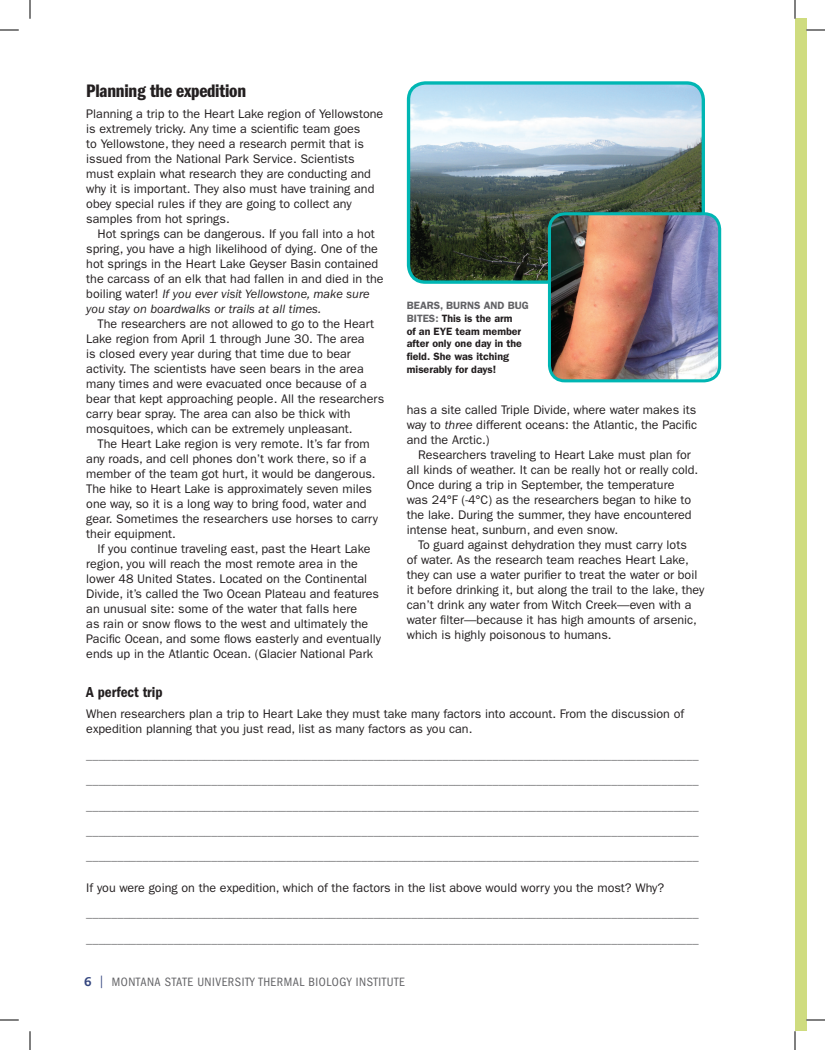
<style>
.page{position:relative;width:825px;height:1050px;background:#fff}
.page>*{position:absolute;margin:0;border:0;box-sizing:border-box;transform-origin:0 0}
.t1{font:18.75px "ITC Franklin Gothic Std Dm Cp";letter-spacing:-.01em;color:#231f20;scale:1.14 1}
.t2{font:15px "ITC Franklin Gothic Std Dm Cd";color:#231f20}
.t3{font:12.5px/15px "ITC Franklin Gothic Std";color:#231f20}
.t4{font:12.5px/25.6px "ITC Franklin Gothic Std";color:#57585a;text-align:justify}
.t5{font:condensed 12.5px "ITC Franklin Gothic Std";letter-spacing:.04em;color:#636366}
.t6{font:600 10.62px/12.8px "ITC Franklin Gothic Std";color:#231f20}
.s1{font-style:italic}
.s2{color:#636366}
.s3{font-family:"Caecilia LT Std";font-weight:800;font-stretch:normal;color:#354780}
.s4{color:#354780}
</style>
<div class="page">
<div style="left:795px;top:19px;width:11px;height:1012px;background:#cfdc7f"></div>
<svg style="left:30px;top:1031px;width:1px;height:19px"></svg>
<svg style="left:30px;top:0;width:1px;height:19px"></svg>
<svg style="left:0;top:1020px;width:19px;height:1px"></svg>
<svg style="left:0;top:30px;width:19px;height:1px"></svg>
<svg style="left:794px;top:1031px;width:2px;height:19px"></svg>
<svg style="left:794px;top:0;width:2px;height:19px"></svg>
<svg style="left:806px;top:1019px;width:19px;height:2px"></svg>
<svg style="left:806px;top:29px;width:19px;height:2px"></svg>
<img style="left:410px;top:85px;width:291px;height:196px">
<div style="left:407px;top:81px;width:298px;height:203px;border:3px solid #00b6b3;border-radius:17px"></div>
<img style="left:549px;top:214px;width:171px;height:167px">
<div style="left:548px;top:212px;width:173px;height:170px;border:3px solid #00b6b3;border-radius:16px"></div>
<h2 class="t1" style="left:86px;top:81px;width:142px">Planning the expedition</h2>
<p class="t3" style="left:86px;top:106px;width:299px">Planning a trip to the Heart Lake region of Yellowstone is extremely tricky. Any time a scientifc team goes<br>to Yellowstone, they need a research permit that is issued from the National Park Service. Scientists must explain what research they are conducting and why it is important. They also must have training and obey special rules if they are going to collect any samples from hot springs.</p>
<p class="t3" style="left:86px;top:226px;width:299px;text-indent:11px">Hot springs can be dangerous. If you fall into a hot spring, you have a high likelihood of dying. One of the hot springs in the Heart Lake Geyser Basin contained the carcass of an elk that had fallen in and died in the boiling water! <span class="s1">If you ever visit Yellowstone, make sure you stay on boardwalks or trails at all times.</span></p>
<p class="t3" style="left:86px;top:316px;width:299px;text-indent:11px">The researchers are not allowed to go to the Heart Lake region from April 1 through June 30. The area<br>is closed every year during that time due to bear activity. The scientists have seen bears in the area many times and were evacuated once because of a bear that kept approaching people. All the researchers carry bear spray. The area can also be thick with mosquitoes, which can be extremely unpleasant.</p>
<p class="t3" style="left:86px;top:436px;width:293px;text-indent:11px">The Heart Lake region is very remote. It’s far from any roads, and cell phones don’t work there, so if a member of the team got hurt, it would be dangerous.<br>The hike to Heart Lake is approximately seven miles one way, so it is a long way to bring food, water and gear. Sometimes the researchers use horses to carry their equipment.</p>
<p class="t3" style="left:86px;top:541px;width:296px;text-indent:11px">If you continue traveling east, past the Heart Lake region, you will reach the most remote area in the lower 48 United States. Located on the Continental Divide, it’s called the Two Ocean Plateau and features an unusual site: some of the water that falls here<br>as rain or snow fows to the west and ultimately the Pacifc Ocean, and some fows easterly and eventually ends up in the Atlantic Ocean. (Glacier National Park</p>
<p class="t2" style="left:86px;top:684px;width:78px">A perfect trip</p>
<p class="t6" style="left:407px;top:299px;width:123px"><span class="s2">BEARS, BURNS AND BUG<br>BITES:</span> This is the arm<br>of an EYE team member after only one day in the feld. She was itching miserably for days!</p>
<p class="t3" style="left:407px;top:402px;width:292px;text-align:justify">has a site called Triple Divide, where water makes its way to <span class="s1">three</span> different oceans: the Atlantic, the Pacifc and the Arctic.)</p>
<p class="t3" style="left:407px;top:447px;width:293px;text-indent:11px">Researchers traveling to Heart Lake must plan for all kinds of weather. It can be really hot or really cold.<br>Once during a trip in September, the temperature was 24°F (-4°C) as the researchers began to hike to the lake. During the summer, they have encountered intense heat, sunburn, and even snow.</p>
<p class="t3" style="left:407px;top:537px;width:299px;text-indent:11px">To guard against dehydration they must carry lots<br>of water. As the research team reaches Heart Lake, they can use a water purifer to treat the water or boil it before drinking it, but along the trail to the lake, they can’t drink any water from Witch Creek—even with a water flter—because it has high amounts of arsenic, which is highly poisonous to humans.</p>
<p class="t3" style="left:86px;top:706px;width:600px">When researchers plan a trip to Heart Lake they must take many factors into account. From the discussion of expedition planning that you just read, list as many factors as you can.</p>
<p class="t4" style="left:86px;top:742px;width:614px">__________________________________________________________________________________________________ __________________________________________________________________________________________________ __________________________________________________________________________________________________ __________________________________________________________________________________________________</p>
<p class="t4" style="left:86px;top:843px;width:614px">__________________________________________________________________________________________________</p>
<p class="t3" style="left:86px;top:880px;width:579px">If you were going on the expedition, which of the factors in the list above would worry you the most? Why?</p>
<p class="t4" style="left:86px;top:900px;width:614px">__________________________________________________________________________________________________ __________________________________________________________________________________________________</p>
<p class="t5" style="left:84px;top:975px;width:322px"><span class="s3">6</span> <span class="s4">|</span> MONTANA STATE UNIVERSITY THERMAL BIOLOGY INSTITUTE</p>
</div>
